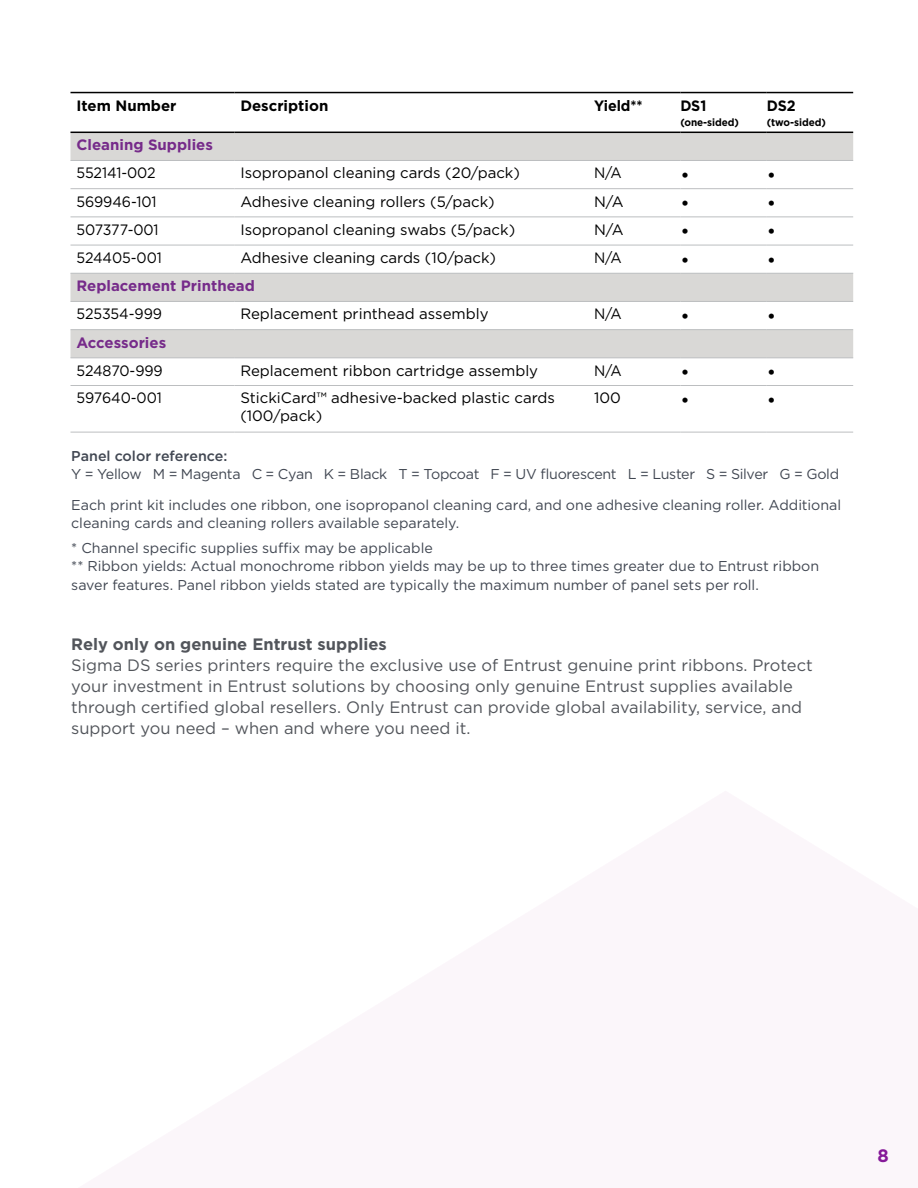
<style>
.page{position:relative;width:918px;height:1188px;background:#fff}
.page>*{position:absolute;margin:0;border:0;box-sizing:border-box;transform-origin:0 0}
.t1{font:19.5px "Gotham";color:#000}
.t2{font:700 18px "Gotham";color:#881b9c}
.t3{font:16.5px/21px "Gotham";color:#52555b}
.t4{font:700 16.5px "Gotham";color:#52555b}
.t5{font:15px/18px "Gotham";color:#000}
.t6{font:15px "Gotham";color:#000;scale:.95 1}
.t7{font:700 15px "Gotham";color:#762b8a}
.t8{font:700 15px "Gotham";color:#000}
.t9{font:700 15px "Gotham";color:#000;scale:.95 1}
.t10{font:14.25px/18px "Gotham";color:#414752}
.t11{font:14.25px "Gotham";letter-spacing:-.02em;color:#414752}
.t12{font:500 14.25px "Gotham";color:#414752}
.t13{font:700 10.5px "Gotham";letter-spacing:-.005em;color:#000;scale:.95 1}
</style>
<div class="page">
<div style="left:70px;top:133px;width:783px;height:27px;background:#d9d8d6"></div>
<svg style="left:70px;top:274px;width:783px;height:83px;fill:#d9d8d6"></svg>
<hr style="left:70px;top:92px;width:164px;height:1px;background:#000">
<hr style="left:234px;top:92px;width:360px;height:1px;background:#000">
<hr style="left:594px;top:92px;width:86px;height:1px;background:#000">
<hr style="left:680px;top:92px;width:87px;height:1px;background:#000">
<hr style="left:767px;top:92px;width:86px;height:1px;background:#000">
<hr style="left:70px;top:132px;width:164px;height:1px;background:#000">
<hr style="left:234px;top:132px;width:360px;height:1px;background:#000">
<hr style="left:594px;top:132px;width:86px;height:1px;background:#000">
<hr style="left:680px;top:132px;width:87px;height:1px;background:#000">
<hr style="left:767px;top:132px;width:86px;height:1px;background:#000">
<hr style="left:70px;top:160px;width:164px;height:1px;background:#bcbec0">
<hr style="left:234px;top:160px;width:360px;height:1px;background:#bcbec0">
<hr style="left:594px;top:160px;width:86px;height:1px;background:#bcbec0">
<hr style="left:680px;top:160px;width:87px;height:1px;background:#bcbec0">
<hr style="left:767px;top:160px;width:86px;height:1px;background:#bcbec0">
<hr style="left:70px;top:188px;width:164px;height:1px;background:#bcbec0">
<hr style="left:234px;top:188px;width:360px;height:1px;background:#bcbec0">
<hr style="left:594px;top:188px;width:86px;height:1px;background:#bcbec0">
<hr style="left:680px;top:188px;width:87px;height:1px;background:#bcbec0">
<hr style="left:767px;top:188px;width:86px;height:1px;background:#bcbec0">
<hr style="left:70px;top:217px;width:164px;height:1px;background:#bcbec0">
<hr style="left:234px;top:217px;width:360px;height:1px;background:#bcbec0">
<hr style="left:594px;top:217px;width:86px;height:1px;background:#bcbec0">
<hr style="left:680px;top:217px;width:87px;height:1px;background:#bcbec0">
<hr style="left:767px;top:217px;width:86px;height:1px;background:#bcbec0">
<hr style="left:70px;top:245px;width:164px;height:1px;background:#bcbec0">
<hr style="left:234px;top:245px;width:360px;height:1px;background:#bcbec0">
<hr style="left:594px;top:245px;width:86px;height:1px;background:#bcbec0">
<hr style="left:680px;top:245px;width:87px;height:1px;background:#bcbec0">
<hr style="left:767px;top:245px;width:86px;height:1px;background:#bcbec0">
<hr style="left:70px;top:273px;width:164px;height:1px;background:#bcbec0">
<hr style="left:234px;top:273px;width:360px;height:1px;background:#bcbec0">
<hr style="left:594px;top:273px;width:86px;height:1px;background:#bcbec0">
<hr style="left:680px;top:273px;width:87px;height:1px;background:#bcbec0">
<hr style="left:767px;top:273px;width:86px;height:1px;background:#bcbec0">
<hr style="left:70px;top:301px;width:164px;height:1px;background:#bcbec0">
<hr style="left:234px;top:301px;width:360px;height:1px;background:#bcbec0">
<hr style="left:594px;top:301px;width:86px;height:1px;background:#bcbec0">
<hr style="left:680px;top:301px;width:87px;height:1px;background:#bcbec0">
<hr style="left:767px;top:301px;width:86px;height:1px;background:#bcbec0">
<hr style="left:680px;top:329px;width:87px;height:1px;background:#bcbec0">
<hr style="left:767px;top:329px;width:86px;height:1px;background:#bcbec0">
<hr style="left:680px;top:357px;width:87px;height:1px;background:#bcbec0">
<hr style="left:767px;top:357px;width:86px;height:1px;background:#bcbec0">
<hr style="left:680px;top:385px;width:87px;height:1px;background:#bcbec0">
<hr style="left:767px;top:385px;width:86px;height:1px;background:#bcbec0">
<hr style="left:70px;top:432px;width:164px;height:1px;background:#bcbec0">
<hr style="left:234px;top:432px;width:360px;height:1px;background:#bcbec0">
<hr style="left:594px;top:432px;width:86px;height:1px;background:#bcbec0">
<hr style="left:680px;top:432px;width:87px;height:1px;background:#bcbec0">
<hr style="left:767px;top:432px;width:86px;height:1px;background:#bcbec0">
<hr style="left:70px;top:329px;width:164px;height:1px;background:#bcbec0">
<hr style="left:234px;top:329px;width:360px;height:1px;background:#bcbec0">
<hr style="left:594px;top:329px;width:86px;height:1px;background:#bcbec0">
<hr style="left:70px;top:357px;width:164px;height:1px;background:#bcbec0">
<hr style="left:234px;top:357px;width:360px;height:1px;background:#bcbec0">
<hr style="left:594px;top:357px;width:86px;height:1px;background:#bcbec0">
<hr style="left:70px;top:385px;width:164px;height:1px;background:#bcbec0">
<hr style="left:234px;top:385px;width:360px;height:1px;background:#bcbec0">
<hr style="left:594px;top:385px;width:86px;height:1px;background:#bcbec0">
<p class="t8" style="left:76px;top:95px;width:102px">Item Number</p>
<p class="t8" style="left:240px;top:95px;width:90px">Description</p>
<p class="t9" style="left:594px;top:95px;width:53px">Yield**</p>
<p class="t9" style="left:680px;top:95px;width:29px">DS1</p>
<p class="t13" style="left:680px;top:116px;width:63px">(one-sided)</p>
<p class="t9" style="left:767px;top:95px;width:32px">DS2</p>
<p class="t13" style="left:767px;top:116px;width:64px">(two-sided)</p>
<p class="t7" style="left:76px;top:135px;width:138px">Cleaning Supplies</p>
<p class="t6" style="left:76px;top:164px;width:85px">552141-002</p>
<p class="t5" style="left:240px;top:164px;width:281px">Isopropanol cleaning cards (20/pack)</p>
<p class="t6" style="left:594px;top:164px;width:31px">N/A</p>
<h1 class="t1" style="left:680px;top:163px;width:11px">•</h1>
<h1 class="t1" style="left:767px;top:163px;width:11px">•</h1>
<p class="t6" style="left:76px;top:192px;width:86px">569946-101</p>
<p class="t5" style="left:240px;top:192px;width:256px">Adhesive cleaning rollers (5/pack)</p>
<p class="t5" style="left:594px;top:192px;width:31px">N/A</p>
<h1 class="t1" style="left:680px;top:191px;width:11px">•</h1>
<h1 class="t1" style="left:767px;top:191px;width:11px">•</h1>
<p class="t6" style="left:76px;top:220px;width:88px">507377-001</p>
<p class="t5" style="left:240px;top:220px;width:276px">Isopropanol cleaning swabs (5/pack)</p>
<p class="t5" style="left:594px;top:220px;width:31px">N/A</p>
<h1 class="t1" style="left:680px;top:219px;width:11px">•</h1>
<h1 class="t1" style="left:767px;top:219px;width:11px">•</h1>
<p class="t6" style="left:76px;top:248px;width:91px">524405-001</p>
<p class="t5" style="left:240px;top:248px;width:257px">Adhesive cleaning cards (10/pack)</p>
<p class="t6" style="left:594px;top:248px;width:31px">N/A</p>
<h1 class="t1" style="left:680px;top:247px;width:11px">•</h1>
<h1 class="t1" style="left:767px;top:247px;width:11px">•</h1>
<p class="t7" style="left:76px;top:276px;width:180px">Replacement Printhead</p>
<p class="t6" style="left:76px;top:305px;width:92px">525354-999</p>
<p class="t5" style="left:240px;top:305px;width:250px">Replacement printhead assembly</p>
<p class="t6" style="left:594px;top:305px;width:31px">N/A</p>
<h1 class="t1" style="left:680px;top:304px;width:11px">•</h1>
<h1 class="t1" style="left:767px;top:304px;width:11px">•</h1>
<p class="t7" style="left:76px;top:332px;width:91px">Accessories</p>
<p class="t6" style="left:76px;top:361px;width:92px">524870-999</p>
<p class="t5" style="left:240px;top:361px;width:299px">Replacement ribbon cartridge assembly</p>
<p class="t6" style="left:594px;top:361px;width:31px">N/A</p>
<h1 class="t1" style="left:680px;top:360px;width:11px">•</h1>
<h1 class="t1" style="left:767px;top:360px;width:11px">•</h1>
<p class="t6" style="left:76px;top:389px;width:91px">597640-001</p>
<p class="t5" style="left:240px;top:389px;width:316px">StickiCard™ adhesive-backed plastic cards (100/pack)</p>
<p class="t5" style="left:594px;top:389px;width:28px">100</p>
<h1 class="t1" style="left:680px;top:388px;width:11px">•</h1>
<h1 class="t1" style="left:767px;top:388px;width:11px">•</h1>
<p class="t12" style="left:71px;top:446px;width:158px">Panel color reference:</p>
<p class="t11" style="left:71px;top:464px;width:769px">Y = Yellow M = Magenta C = Cyan K = Black T = Topcoat F = UV fluorescent L = Luster S = Silver G = Gold</p>
<p class="t10" style="left:71px;top:496px;width:771px">Each print kit includes one ribbon, one isopropanol cleaning card, and one adhesive cleaning roller. Additional cleaning cards and cleaning rollers available separately.</p>
<p class="t10" style="left:71px;top:538px;width:750px">* Channel specific supplies suffix may be applicable<br>** Ribbon yields: Actual monochrome ribbon yields may be up to three times greater due to Entrust ribbon</p>
<p class="t10" style="left:71px;top:576px;width:689px">saver features. Panel ribbon yields stated are typically the maximum number of panel sets per roll.</p>
<p class="t4" style="left:71px;top:634px;width:317px">Rely only on genuine Entrust supplies</p>
<p class="t3" style="left:71px;top:655px;width:743px">Sigma DS series printers require the exclusive use of Entrust genuine print ribbons. Protect your investment in Entrust solutions by choosing only genuine Entrust supplies available through certified global resellers. Only Entrust can provide global availability, service, and support you need – when and where you need it.</p>
<p class="t2" style="left:878px;top:1144px;width:13px">8</p>
</div>
